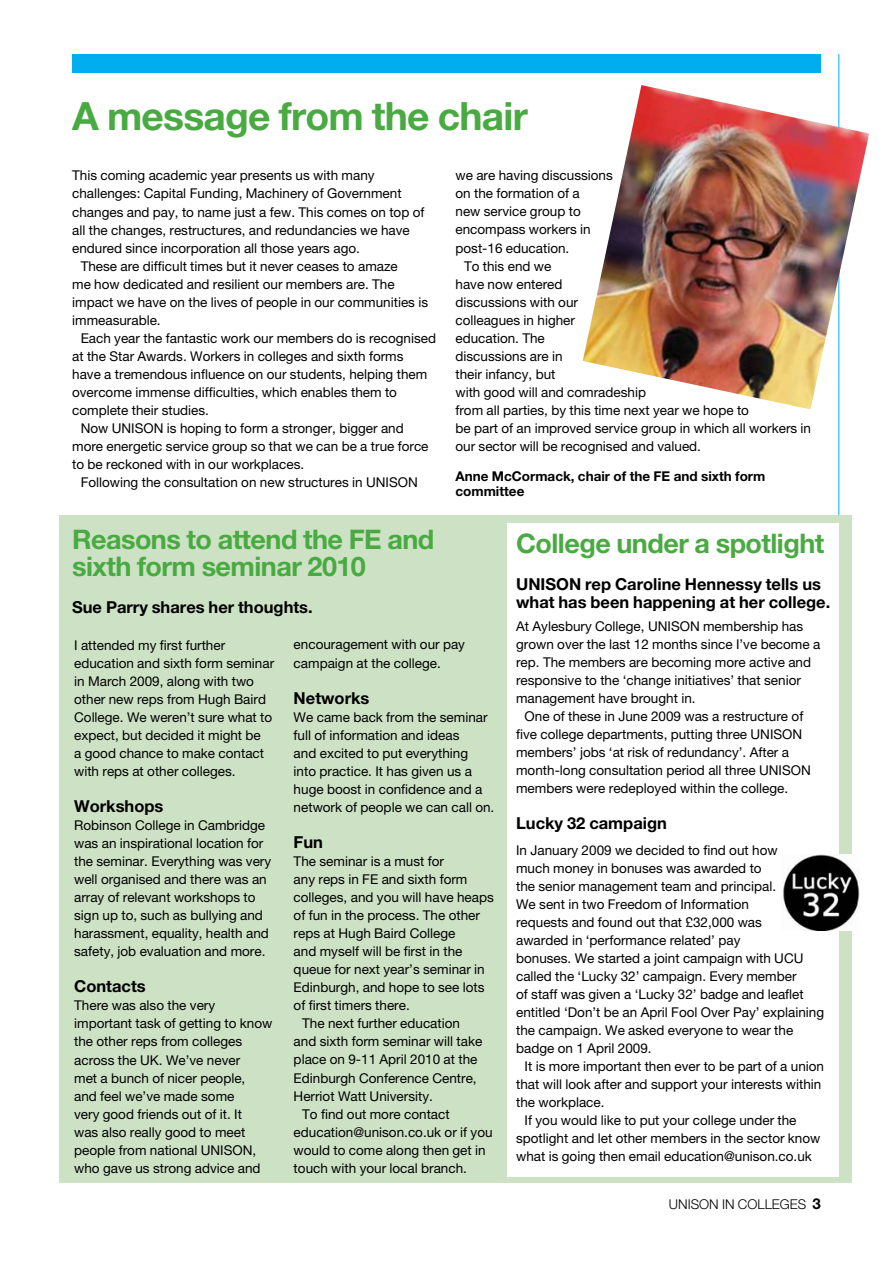
<style>
.page{position:relative;width:893px;height:1263px;background:#fff}
.page>*{position:absolute;margin:0;border:0;box-sizing:border-box;transform-origin:0 0}
.t1{font:700 39px "Helvetica Neue";letter-spacing:-.02em;color:#49aa42}
.t2{font:700 27px/27px "Helvetica Neue";letter-spacing:-.02em;color:#49aa42}
.t3{font:700 16.5px/18px "Helvetica Neue";color:#000}
.t4{font:13.5px/18px "Helvetica Neue";color:#000}
.t5{font:700 13.5px/15px "Helvetica Neue";color:#000}
.t6{font:300 13.5px "Helvetica Neue";color:#000}
.s1{font-weight:700;font-size:15px}
</style>
<div class="page">
<hr style="left:839px;top:54px;width:1px;height:1119px;background:#00aeef">
<div style="left:72px;top:54px;width:749px;height:18px;background:#00aeef"></div>
<div style="left:59px;top:515px;width:793px;height:668px;background:#cde2c5"></div>
<img style="left:583px;top:85px;width:286px;height:324px">
<div style="left:508px;top:523px;width:331px;height:654px;background:#fff"></div>
<img style="left:783px;top:855px;width:77px;height:76px">
<h1 class="t1" style="left:72px;top:92px;width:457px">A message from the chair</h1>
<p class="t4" style="left:72px;top:166px;width:304px">This coming academic year presents us with many</p>
<p class="t4" style="left:72px;top:184px;width:331px">challenges: Capital Funding, Machinery of Government</p>
<p class="t4" style="left:72px;top:202px;width:354px">changes and pay, to name just a few. This comes on top of</p>
<p class="t4" style="left:72px;top:221px;width:339px">all the changes, restructures, and redundancies we have</p>
<p class="t4" style="left:72px;top:239px;width:289px">endured since incorporation all those years ago.</p>
<p class="t4" style="left:81px;top:257px;width:319px">These are difficult times but it never ceases to amaze</p>
<p class="t4" style="left:72px;top:275px;width:324px">me how dedicated and resilient our members are. The</p>
<p class="t4" style="left:72px;top:293px;width:357px">impact we have on the lives of people in our communities is</p>
<p class="t4" style="left:72px;top:311px;width:90px">immeasurable.</p>
<p class="t4" style="left:81px;top:329px;width:357px">Each year the fantastic work our members do is recognised</p>
<p class="t4" style="left:72px;top:347px;width:333px">at the Star Awards. Workers in colleges and sixth forms</p>
<p class="t4" style="left:72px;top:365px;width:357px">have a tremendous influence on our students, helping them</p>
<p class="t4" style="left:72px;top:383px;width:326px">overcome immense difficulties, which enables them to</p>
<p class="t4" style="left:72px;top:401px;width:138px">complete their studies.</p>
<p class="t4" style="left:81px;top:419px;width:325px">Now UNISON is hoping to form a stronger, bigger and</p>
<p class="t4" style="left:72px;top:437px;width:358px">more energetic service group so that we can be a true force</p>
<p class="t4" style="left:72px;top:455px;width:233px">to be reckoned with in our workplaces.</p>
<p class="t4" style="left:81px;top:473px;width:339px">Following the consultation on new structures in UNISON</p>
<p class="t4" style="left:455px;top:166px;width:159px">we are having discussions</p>
<p class="t4" style="left:455px;top:184px;width:126px">on the formation of a</p>
<p class="t4" style="left:455px;top:202px;width:127px">new service group to</p>
<p class="t4" style="left:455px;top:220px;width:137px">encompass workers in</p>
<p class="t4" style="left:455px;top:238px;width:115px">post-16 education.</p>
<p class="t4" style="left:464px;top:256px;width:89px">To this end we</p>
<p class="t4" style="left:455px;top:275px;width:109px">have now entered</p>
<p class="t4" style="left:455px;top:293px;width:124px">discussions with our</p>
<p class="t4" style="left:455px;top:311px;width:121px">colleagues in higher</p>
<p class="t4" style="left:455px;top:329px;width:91px">education. The</p>
<p class="t4" style="left:455px;top:347px;width:109px">discussions are in</p>
<p class="t4" style="left:455px;top:365px;width:102px">their infancy, but</p>
<p class="t4" style="left:455px;top:383px;width:192px">with good will and comradeship</p>
<p class="t4" style="left:455px;top:401px;width:295px">from all parties, by this time next year we hope to</p>
<p class="t4" style="left:455px;top:419px;width:357px">be part of an improved service group in which all workers in</p>
<p class="t4" style="left:455px;top:437px;width:247px">our sector will be recognised and valued.</p>
<p class="t5" style="left:455px;top:468px;width:311px">Anne McCormack, chair of the FE and sixth form committee</p>
<h2 class="t2" style="left:72px;top:525px;width:364px">Reasons to attend the FE and sixth form seminar 2010</h2>
<p class="t3" style="left:72px;top:598px;width:242px">Sue Parry shares her thoughts.</p>
<p class="t4" style="left:74px;top:635px;width:202px">I attended my first further education and sixth form seminar in March 2009, along with two other new reps from Hugh Baird<br>College. We weren’t sure what to expect, but decided it might be<br>a good chance to make contact with reps at other colleges.</p>
<p class="t3" style="left:74px;top:797px;width:91px">Workshops</p>
<p class="t4" style="left:74px;top:816px;width:199px">Robinson College in Cambridge was an inspirational location for the seminar. Everything was very well organised and there was an array of relevant workshops to sign up to, such as bullying and harassment, equality, health and safety, job evaluation and more.</p>
<p class="t3" style="left:74px;top:977px;width:73px">Contacts</p>
<p class="t4" style="left:74px;top:996px;width:200px">There was also the very important task of getting to know the other reps from colleges across the UK. We’ve never<br>met a bunch of nicer people,<br>and feel we’ve made some<br>very good friends out of it. It<br>was also really good to meet people from national UNISON, who gave us strong advice and</p>
<p class="t4" style="left:294px;top:635px;width:173px">encouragement with our pay campaign at the college.</p>
<p class="t3" style="left:294px;top:688px;width:77px">Networks</p>
<p class="t4" style="left:294px;top:708px;width:202px">We came back from the seminar full of information and ideas<br>and excited to put everything<br>into practice. It has given us a huge boost in confidence and a network of people we can call on.</p>
<p class="t3" style="left:294px;top:833px;width:31px">Fun</p>
<p class="t4" style="left:294px;top:852px;width:152px">The seminar is a must for</p>
<p class="t4" style="left:294px;top:870px;width:175px">any reps in FE and sixth form</p>
<p class="t4" style="left:294px;top:888px;width:202px">colleges, and you will have heaps</p>
<p class="t4" style="left:294px;top:906px;width:188px">of fun in the process. The other</p>
<p class="t4" style="left:294px;top:924px;width:163px">reps at Hugh Baird College</p>
<p class="t4" style="left:294px;top:942px;width:170px">and myself will be first in the</p>
<p class="t4" style="left:294px;top:960px;width:193px">queue for next year’s seminar in</p>
<p class="t4" style="left:294px;top:978px;width:192px">Edinburgh, and hope to see lots</p>
<p class="t4" style="left:294px;top:996px;width:118px">of first timers there.</p>
<p class="t4" style="left:302px;top:1014px;width:159px">The next further education</p>
<p class="t4" style="left:294px;top:1032px;width:190px">and sixth form seminar will take</p>
<p class="t4" style="left:294px;top:1050px;width:185px">place on 9-11 April 2010 at the</p>
<p class="t4" style="left:294px;top:1068px;width:185px">Edinburgh Conference Centre,</p>
<p class="t4" style="left:294px;top:1086px;width:141px">Herriot Watt University.</p>
<p class="t4" style="left:302px;top:1104px;width:149px">To find out more contact</p>
<p class="t4" style="left:294px;top:1122px;width:200px">education@unison.co.uk or if you</p>
<p class="t4" style="left:294px;top:1141px;width:194px">would to come along then get in</p>
<p class="t4" style="left:294px;top:1159px;width:175px">touch with your local branch.</p>
<h2 class="t2" style="left:516px;top:529px;width:310px">College under a spotlight</h2>
<p class="t3" style="left:516px;top:575px;width:316px">UNISON rep Caroline Hennessy tells us what has been happening at her college.</p>
<p class="t4" style="left:516px;top:616px;width:306px">At Aylesbury College, UNISON membership has grown over the last 12 months since I’ve become a rep. The members are becoming more active and responsive to the ‘change initiatives’ that senior management have brought in.</p>
<p class="t4" style="left:516px;top:706px;width:296px;text-indent:9px">One of these in June 2009 was a restructure of five college departments, putting three UNISON members’ jobs ‘at risk of redundancy’. After a month-long consultation period all three UNISON members were redeployed within the college.</p>
<p class="t3" style="left:516px;top:813px;width:152px">Lucky 32 campaign</p>
<p class="t4" style="left:516px;top:841px;width:310px">In January 2009 we decided to find out how<br>much money in bonuses was awarded to<br>the senior management team and principal.<br>We sent in two Freedom of Information<br>requests and found out that £32,000 was<br>awarded in ‘performance related’ pay<br>bonuses. We started a joint campaign with UCU called the ‘Lucky 32’ campaign. Every member<br>of staff was given a ‘Lucky 32’ badge and leaflet entitled ‘Don’t be an April Fool Over Pay’ explaining the campaign. We asked everyone to wear the badge on 1 April 2009.</p>
<p class="t4" style="left:525px;top:1057px;width:301px">It is more important then ever to be part of a union</p>
<p class="t4" style="left:516px;top:1075px;width:307px">that will look after and support your interests within</p>
<p class="t4" style="left:516px;top:1093px;width:90px">the workplace.</p>
<p class="t4" style="left:525px;top:1111px;width:273px">If you would like to put your college under the</p>
<p class="t4" style="left:516px;top:1129px;width:306px">spotlight and let other members in the sector know</p>
<p class="t4" style="left:516px;top:1147px;width:297px">what is going then email education@unison.co.uk</p>
<p class="t6" style="left:669px;top:1196px;width:153px">UNISON IN COLLEGES <span class="s1">3</span></p>
</div>
